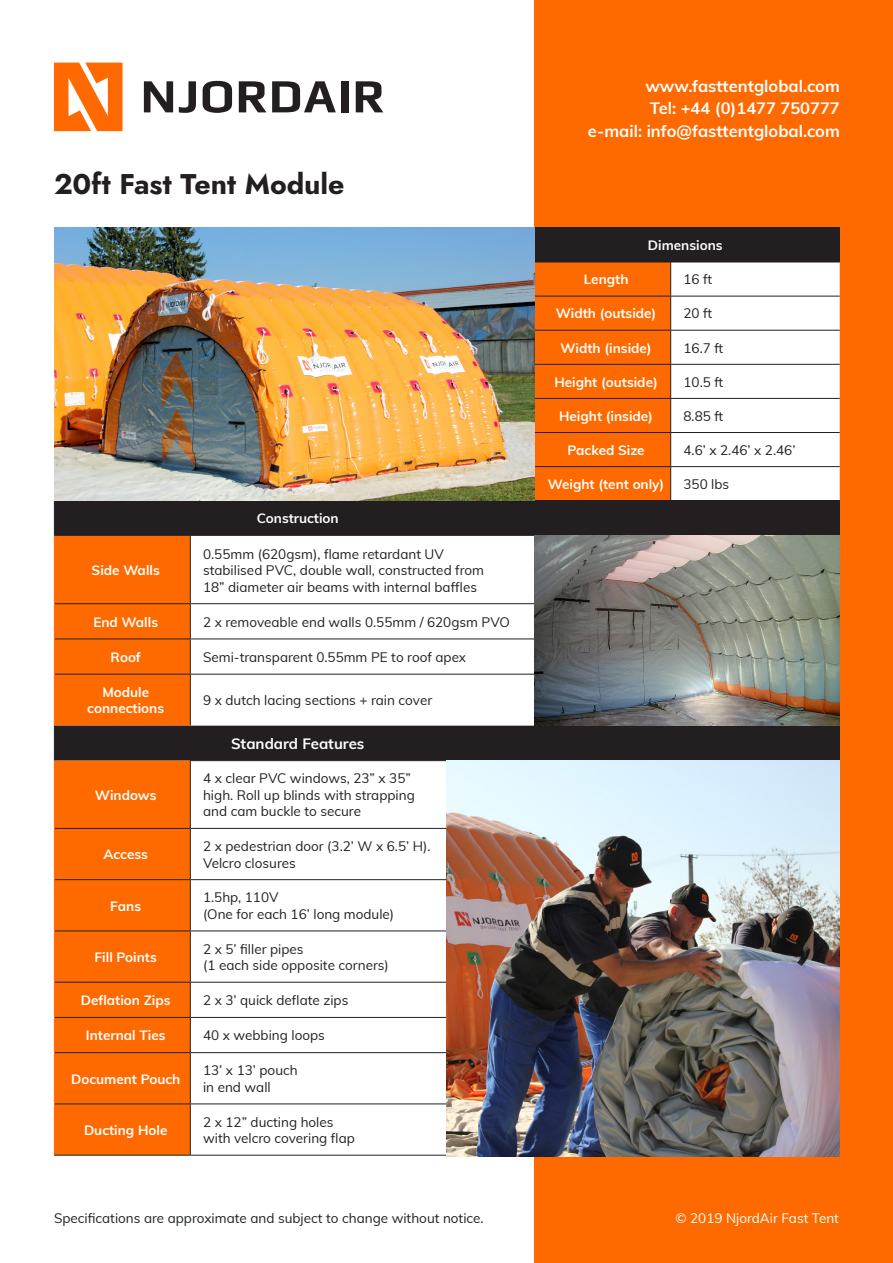
<style>
.page{position:relative;width:893px;height:1263px;background:#fff}
.page>*{position:absolute;margin:0;border:0;box-sizing:border-box;transform-origin:0 0}
.t1{font:700 28.5px "Jost";color:#231f20}
.t2{font:700 16.5px/22.4px "Muli";color:#fff;text-align:right}
.t3{font:700 15px "Muli";color:#fff}
.t4{font:13.5px/16.5px "Muli";color:#231f20}
.t5{font:700 13.5px/16.5px "Muli";color:#fff;text-align:center}
.t6{font:13.5px "Muli";color:#1e2224}
.t7{font:13.5px "Muli";color:#fff}
</style>
<div class="page">
<div style="left:534px;top:0;width:359px;height:1263px;background:#ff6a00"></div>
<div style="left:55px;top:501px;width:479px;height:35px;background:#231f20"></div>
<svg style="left:55px;top:536px;width:135px;height:619px;background:#f16502"></svg>
<svg style="left:190px;top:604px;width:344px;height:551px"></svg>
<hr style="left:190px;top:760px;width:344px;height:1px;background:#231f20">
<hr style="left:190px;top:536px;width:1px;height:67px;background:#1e2224">
<hr style="left:55px;top:603px;width:135px;height:1px;background:#1e2224">
<hr style="left:190px;top:603px;width:344px;height:1px;background:#1e2224">
<hr style="left:190px;top:604px;width:1px;height:34px;background:#1e2224">
<hr style="left:55px;top:638px;width:135px;height:1px;background:#1e2224">
<hr style="left:190px;top:638px;width:344px;height:1px;background:#1e2224">
<hr style="left:190px;top:639px;width:1px;height:35px;background:#1e2224">
<hr style="left:55px;top:674px;width:135px;height:1px;background:#1e2224">
<hr style="left:190px;top:674px;width:344px;height:1px;background:#1e2224">
<hr style="left:190px;top:674px;width:1px;height:51px;background:#1e2224">
<hr style="left:190px;top:761px;width:1px;height:67px;background:#1e2224">
<hr style="left:55px;top:828px;width:135px;height:1px;background:#1e2224">
<hr style="left:190px;top:828px;width:344px;height:1px;background:#1e2224">
<hr style="left:190px;top:829px;width:1px;height:50px;background:#1e2224">
<hr style="left:55px;top:879px;width:135px;height:1px;background:#1e2224">
<hr style="left:190px;top:879px;width:344px;height:1px;background:#1e2224">
<hr style="left:190px;top:880px;width:1px;height:50px;background:#1e2224">
<hr style="left:55px;top:930px;width:135px;height:1px;background:#1e2224">
<hr style="left:190px;top:930px;width:344px;height:1px;background:#1e2224">
<hr style="left:190px;top:931px;width:1px;height:51px;background:#1e2224">
<hr style="left:55px;top:982px;width:135px;height:1px;background:#1e2224">
<hr style="left:190px;top:982px;width:344px;height:1px;background:#1e2224">
<hr style="left:190px;top:982px;width:1px;height:35px;background:#1e2224">
<hr style="left:55px;top:1017px;width:135px;height:1px;background:#1e2224">
<hr style="left:190px;top:1017px;width:344px;height:1px;background:#1e2224">
<hr style="left:190px;top:1018px;width:1px;height:34px;background:#1e2224">
<hr style="left:55px;top:1052px;width:135px;height:1px;background:#1e2224">
<hr style="left:190px;top:1052px;width:344px;height:1px;background:#1e2224">
<hr style="left:190px;top:1053px;width:1px;height:50px;background:#1e2224">
<hr style="left:55px;top:1103px;width:135px;height:1px;background:#1e2224">
<hr style="left:190px;top:1103px;width:344px;height:1px;background:#1e2224">
<hr style="left:190px;top:1104px;width:1px;height:51px;background:#1e2224">
<hr style="left:190px;top:1155px;width:344px;height:1px;background:#1e2224">
<hr style="left:54px;top:501px;width:1px;height:35px;background:#1e2224">
<hr style="left:54px;top:725px;width:1px;height:36px;background:#1e2224">
<hr style="left:54px;top:761px;width:1px;height:67px;background:#ff6a00">
<hr style="left:54px;top:828px;width:1px;height:52px;background:#ff6a00">
<hr style="left:54px;top:880px;width:1px;height:51px;background:#ff6a00">
<hr style="left:54px;top:931px;width:1px;height:51px;background:#ff6a00">
<hr style="left:54px;top:982px;width:1px;height:35px;background:#ff6a00">
<hr style="left:54px;top:1017px;width:1px;height:36px;background:#ff6a00">
<hr style="left:54px;top:1053px;width:1px;height:51px;background:#ff6a00">
<hr style="left:54px;top:1104px;width:1px;height:51px;background:#ff6a00">
<hr style="left:54px;top:536px;width:1px;height:68px;background:#ff6a00">
<hr style="left:54px;top:604px;width:1px;height:35px;background:#ff6a00">
<hr style="left:54px;top:639px;width:1px;height:35px;background:#ff6a00">
<hr style="left:54px;top:674px;width:1px;height:51px;background:#ff6a00">
<hr style="left:54px;top:1155px;width:136px;height:1px;background:#1e2224">
<div style="left:535px;top:228px;width:305px;height:34px;background:#231f20"></div>
<svg style="left:535px;top:263px;width:305px;height:238px"></svg>
<hr style="left:534px;top:262px;width:137px;height:1px;background:#231f20">
<hr style="left:671px;top:262px;width:169px;height:1px;background:#231f20">
<hr style="left:534px;top:262px;width:1px;height:34px;background:#ff6a00">
<hr style="left:670px;top:262px;width:1px;height:34px;background:#1e2224">
<hr style="left:535px;top:296px;width:136px;height:1px;background:#1e2224">
<hr style="left:671px;top:296px;width:169px;height:1px;background:#1e2224">
<hr style="left:670px;top:296px;width:1px;height:34px;background:#1e2224">
<hr style="left:535px;top:330px;width:136px;height:1px;background:#1e2224">
<hr style="left:671px;top:330px;width:169px;height:1px;background:#1e2224">
<hr style="left:670px;top:331px;width:1px;height:33px;background:#1e2224">
<hr style="left:535px;top:364px;width:136px;height:1px;background:#1e2224">
<hr style="left:671px;top:364px;width:169px;height:1px;background:#1e2224">
<hr style="left:670px;top:365px;width:1px;height:33px;background:#1e2224">
<hr style="left:535px;top:398px;width:136px;height:1px;background:#1e2224">
<hr style="left:671px;top:398px;width:169px;height:1px;background:#1e2224">
<hr style="left:670px;top:399px;width:1px;height:33px;background:#1e2224">
<hr style="left:535px;top:432px;width:136px;height:1px;background:#1e2224">
<hr style="left:671px;top:432px;width:169px;height:1px;background:#1e2224">
<hr style="left:670px;top:433px;width:1px;height:33px;background:#1e2224">
<hr style="left:535px;top:466px;width:136px;height:1px;background:#1e2224">
<hr style="left:671px;top:466px;width:169px;height:1px;background:#1e2224">
<hr style="left:670px;top:467px;width:1px;height:34px;background:#1e2224">
<hr style="left:534px;top:228px;width:137px;height:1px;background:#1e2224">
<hr style="left:671px;top:228px;width:169px;height:1px;background:#1e2224">
<hr style="left:534px;top:228px;width:1px;height:34px;background:#1e2224">
<svg style="left:54px;top:63px;width:69px;height:68px"></svg>
<svg style="left:144px;top:81px;width:29px;height:31px"></svg>
<svg style="left:179px;top:81px;width:17px;height:32px"></svg>
<svg style="left:203px;top:81px;width:29px;height:32px"></svg>
<svg style="left:239px;top:81px;width:27px;height:31px"></svg>
<svg style="left:272px;top:81px;width:64px;height:31px"></svg>
<div style="left:341px;top:81px;width:7px;height:31px;background:#231f20"></div>
<svg style="left:356px;top:81px;width:27px;height:31px"></svg>
<div style="left:534px;top:501px;width:306px;height:260px;background:#231f20"></div>
<img style="left:54px;top:228px;width:480px;height:273px">
<img style="left:534px;top:536px;width:306px;height:189px">
<img style="left:446px;top:761px;width:394px;height:396px">
<h1 class="t1" style="left:54px;top:164px;width:292px">20ft Fast Tent Module</h1>
<p class="t5" style="left:92px;top:561px;width:70px">Side Walls</p>
<p class="t5" style="left:257px;top:509px;width:83px">Construction</p>
<p class="t4" style="left:203px;top:545px;width:283px">0.55mm (620gsm), flame retardant UV stabilised PVC, double wall, constructed from<br>18” diameter air beams with internal baffles</p>
<p class="t5" style="left:93px;top:613px;width:66px">End Walls</p>
<p class="t4" style="left:203px;top:613px;width:308px">2 x removeable end walls 0.55mm / 620gsm PVO</p>
<p class="t5" style="left:111px;top:648px;width:32px">Roof</p>
<p class="t4" style="left:203px;top:648px;width:265px">Semi-transparent 0.55mm PE to roof apex</p>
<p class="t5" style="left:87px;top:683px;width:78px">Module connections</p>
<p class="t4" style="left:203px;top:691px;width:231px">9 x dutch lacing sections + rain cover</p>
<p class="t3" style="left:231px;top:732px;width:135px">Standard Features</p>
<p class="t5" style="left:95px;top:786px;width:63px">Windows</p>
<p class="t4" style="left:203px;top:769px;width:213px">4 x clear PVC windows, 23” x 35” high. Roll up blinds with strapping and cam buckle to secure</p>
<p class="t5" style="left:103px;top:845px;width:46px">Access</p>
<p class="t4" style="left:203px;top:837px;width:229px">2 x pedestrian door (3.2’ W x 6.5’ H).<br>Velcro closures</p>
<p class="t5" style="left:110px;top:897px;width:32px">Fans</p>
<p class="t4" style="left:203px;top:888px;width:193px">1.5hp, 110V<br>(One for each 16’ long module)</p>
<p class="t5" style="left:95px;top:948px;width:64px">Fill Points</p>
<p class="t4" style="left:203px;top:940px;width:187px">2 x 5’ filler pipes<br>(1 each side opposite corners)</p>
<p class="t5" style="left:81px;top:991px;width:91px">Deflation Zips</p>
<p class="t4" style="left:203px;top:991px;width:147px">2 x 3’ quick deflate zips</p>
<p class="t5" style="left:86px;top:1026px;width:81px">Internal Ties</p>
<p class="t4" style="left:203px;top:1026px;width:123px">40 x webbing loops</p>
<p class="t5" style="left:71px;top:1070px;width:111px">Document Pouch</p>
<p class="t4" style="left:203px;top:1061px;width:96px">13’ x 13’ pouch in end wall</p>
<p class="t5" style="left:84px;top:1121px;width:85px">Ducting Hole</p>
<p class="t4" style="left:203px;top:1113px;width:153px">2 x 12” ducting holes with velcro covering flap</p>
<p class="t2" style="left:588px;top:74px;width:253px">www.fasttentglobal.com<br>Tel: +44 (0)1477 750777<br>e-mail: info@fasttentglobal.com</p>
<p class="t5" style="left:648px;top:236px;width:76px">Dimensions</p>
<p class="t5" style="left:584px;top:271px;width:46px">Length</p>
<p class="t4" style="left:683px;top:271px;width:30px">16 ft</p>
<p class="t5" style="left:556px;top:305px;width:102px">Width (outside)</p>
<p class="t4" style="left:683px;top:305px;width:30px">20 ft</p>
<p class="t5" style="left:560px;top:339px;width:93px">Width (inside)</p>
<p class="t4" style="left:683px;top:339px;width:41px">16.7 ft</p>
<p class="t5" style="left:554px;top:373px;width:105px">Height (outside)</p>
<p class="t4" style="left:683px;top:373px;width:41px">10.5 ft</p>
<p class="t5" style="left:559px;top:407px;width:95px">Height (inside)</p>
<p class="t4" style="left:683px;top:407px;width:41px">8.85 ft</p>
<p class="t5" style="left:567px;top:441px;width:79px">Packed Size</p>
<p class="t4" style="left:683px;top:441px;width:114px">4.6’ x 2.46’ x 2.46’</p>
<p class="t5" style="left:548px;top:475px;width:118px">Weight (tent only)</p>
<p class="t4" style="left:683px;top:475px;width:47px">350 lbs</p>
<p class="t6" style="left:54px;top:1208px;width:431px">Specifications are approximate and subject to change without notice.</p>
<p class="t7" style="left:675px;top:1208px;width:165px">© 2019 NjordAir Fast Tent</p>
</div>
